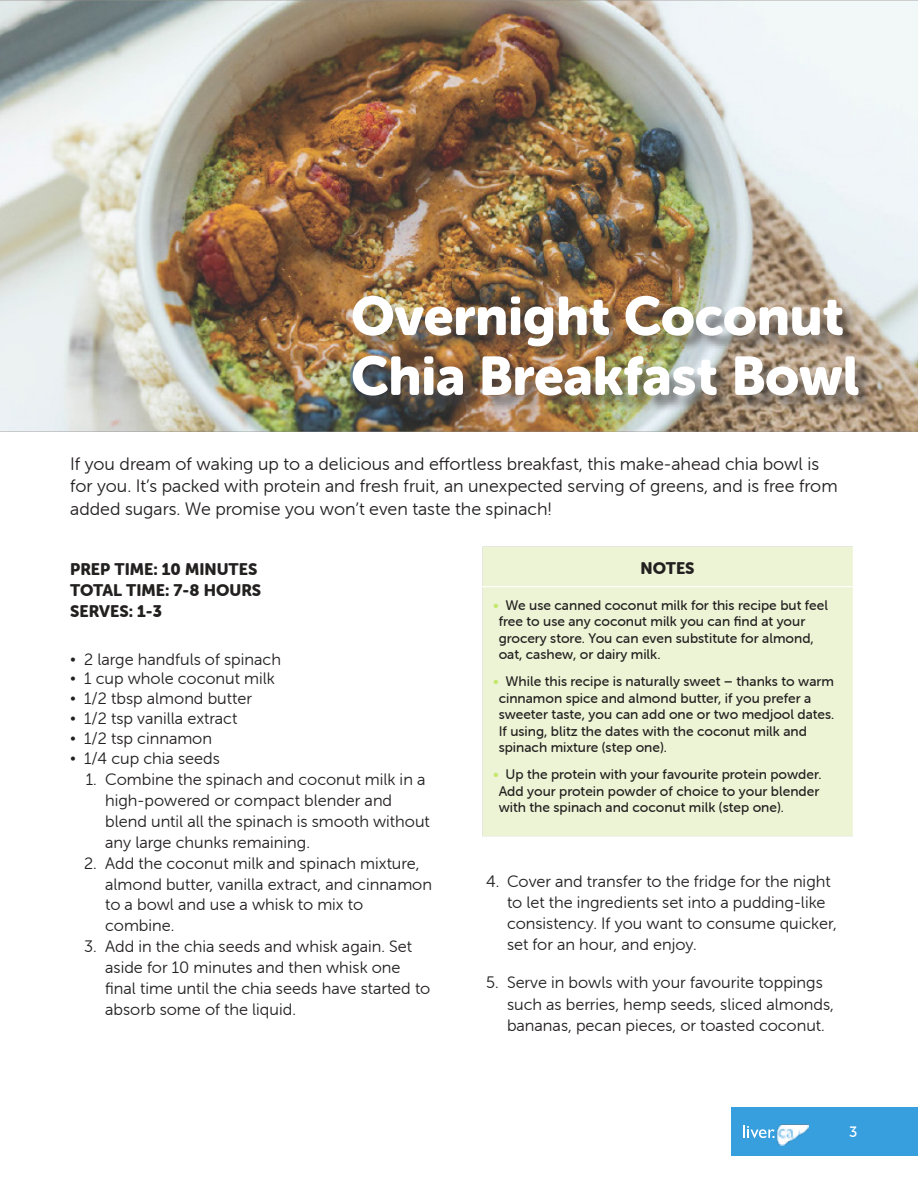
<style>
.page{position:relative;width:918px;height:1188px;background:#fff}
.page>*{position:absolute;margin:0;border:0;box-sizing:border-box;transform-origin:0 0}
.t1{font:54px/59.8px "Museo Sans Rounded 900";color:#fff}
.t2{font:18px/22.5px "Museo Sans Rounded 300";color:#232020}
.t3{font:16.5px/21px "Museo Sans Rounded 300";color:#232020}
.t4{font:16.5px/21px "Museo Sans Rounded 900";color:#232020}
.t5{font:15px "Museo Sans Rounded 500";color:#fff}
.t6{font:13.8px/16.5px "Museo Sans Rounded 500";color:#232020}
.s1{font-family:"Times New Roman"}
.s2{color:#c3e86b}
</style>
<div class="page">
<img style="left:0;top:0;width:918px;height:432px">
<img style="left:353px;top:297px;width:523px;height:116px">
<div style="left:732px;top:1107px;width:186px;height:48px;background:#379fde"></div>
<svg style="left:743px;top:1125px;width:32px;height:13px"></svg>
<img style="left:776px;top:1124px;width:33px;height:22px">
<h1 class="t1" style="left:351px;top:287px;width:510px">Overnight Coconut<br>Chia Breakfast Bowl</h1>
<p class="t2" style="left:70px;top:453px;width:769px">If you dream of waking up to a delicious and effortless breakfast, this make-ahead chia bowl is for you. It’s packed with protein and fresh fruit, an unexpected serving of greens, and is free from added sugars. We promise you won’t even taste the spinach!</p>
<p class="t4" style="left:70px;top:559px;width:193px">PREP TIME: 10 MINUTES<br>TOTAL TIME: 7-8 HOURS<br>SERVES: 1-3</p>
<p class="t3" style="left:70px;top:649px;width:212px"><span class="s1">•</span> 2 large handfuls of spinach</p>
<p class="t3" style="left:70px;top:668px;width:206px"><span class="s1">•</span> 1 cup whole coconut milk</p>
<p class="t3" style="left:70px;top:688px;width:183px"><span class="s1">•</span> 1/2 tbsp almond butter</p>
<p class="t3" style="left:70px;top:708px;width:169px"><span class="s1">•</span> 1/2 tsp vanilla extract</p>
<p class="t3" style="left:70px;top:728px;width:143px"><span class="s1">•</span> 1/2 tsp cinnamon</p>
<p class="t3" style="left:70px;top:748px;width:151px"><span class="s1">•</span> 1/4 cup chia seeds</p>
<p class="t3" style="left:105px;top:769px;width:326px;text-indent:-19px">1. Combine the spinach and coconut milk in a high-powered or compact blender and blend until all the spinach is smooth without any large chunks remaining.</p>
<p class="t3" style="left:105px;top:853px;width:328px;text-indent:-21px">2. Add the coconut milk and spinach mixture, almond butter, vanilla extract, and cinnamon to a bowl and use a whisk to mix to combine.</p>
<p class="t3" style="left:105px;top:936px;width:327px;text-indent:-21px">3. Add in the chia seeds and whisk again. Set aside for 10 minutes and then whisk one final time until the chia seeds have started to absorb some of the liquid.</p>
<p class="t4" style="left:641px;top:558px;width:56px">NOTES</p>
<p class="t6" style="left:499px;top:597px;width:331px;text-indent:-5px"><span class="s2">•</span> We use canned coconut milk for this recipe but feel free to use any coconut milk you can find at your grocery store. You can even substitute for almond, oat, cashew, or dairy milk.</p>
<p class="t6" style="left:499px;top:673px;width:337px;text-indent:-5px"><span class="s2">•</span> While this recipe is naturally sweet – thanks to warm cinnamon spice and almond butter, if you prefer a sweeter taste, you can add one or two medjool dates.<br>If using, blitz the dates with the coconut milk and spinach mixture (step one).</p>
<p class="t6" style="left:499px;top:767px;width:324px;text-indent:-5px"><span class="s2">•</span> Up the protein with your favourite protein powder.<br>Add your protein powder of choice to your blender with the spinach and coconut milk (step one).</p>
<p class="t3" style="left:507px;top:871px;width:331px;text-indent:-21px">4. Cover and transfer to the fridge for the night to let the ingredients set into a pudding-like consistency. If you want to consume quicker, set for an hour, and enjoy.</p>
<p class="t3" style="left:507px;top:972px;width:329px;text-indent:-21px">5. Serve in bowls with your favourite toppings such as berries, hemp seeds, sliced almonds, bananas, pecan pieces, or toasted coconut.</p>
<p class="t5" style="left:849px;top:1123px;width:10px">3</p>
</div>
